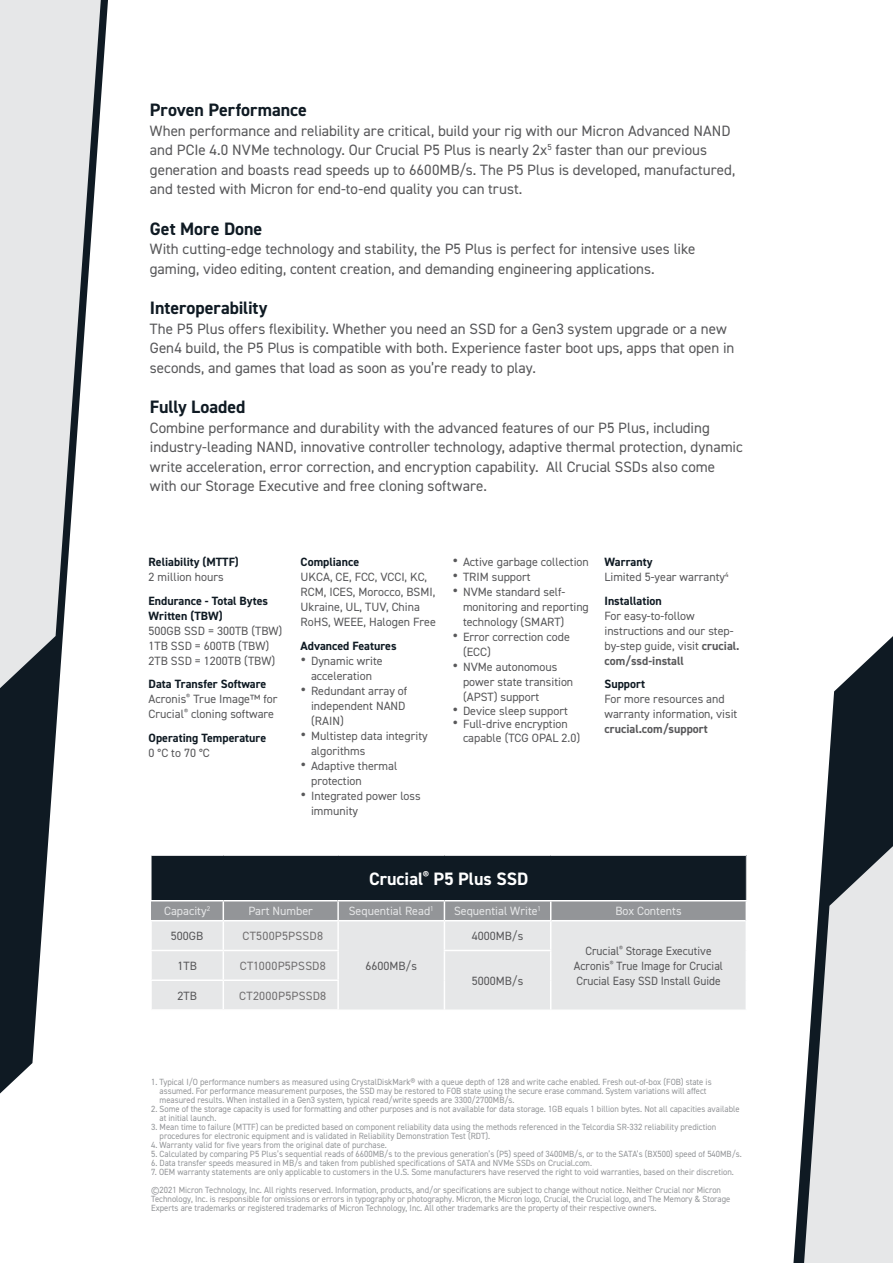
<style>
.page{position:relative;width:893px;height:1263px;background:#fff}
.page>*{position:absolute;margin:0;border:0;box-sizing:border-box;transform-origin:0 0}
.t1{font:700 18px "DIN2014";color:#0f1a23}
.t2{font:700 18px "DIN2014";color:#fff}
.t3{font:15px/19.5px "DIN2014";color:#58585a}
.t4{font:12px/15px "DIN2014";color:#58585a}
.t5{font:700 12px/15px "DIN2014";color:#0f1a23}
.t6{font:12px/15px "DIN2014";color:#58585a;text-align:center;scale:.95 1}
.t7{font:12px "DIN2014";color:#e6e7e8}
.t8{font:12px "DIN2014";letter-spacing:.015em;color:#716f70}
.t9{font:700 12px "DIN2014";color:#58585a}
.t10{font:9px/9px "DIN2014";color:#939598;scale:.95 1}
.s1{font-weight:700;color:#0f1a23}
.s2{font-family:"Intelo Alt";font-weight:500;font-size:15px}
.s3{font-weight:700}
</style>
<div class="page">
<svg style="left:0;top:0;width:108px;height:1093px"></svg>
<svg style="left:0;top:0;width:101px;height:688px;fill:#e6e7e8"></svg>
<svg style="left:793px;top:636px;width:100px;height:627px"></svg>
<svg style="left:804px;top:846px;width:89px;height:417px;background:#c8cacc"></svg>
<div style="left:151px;top:855px;width:595px;height:46px;background:#0f1a23"></div>
<hr style="left:151px;top:855px;width:72px;height:1px;background:#fff">
<hr style="left:151px;top:856px;width:1px;height:44px;background:#fff">
<hr style="left:223px;top:855px;width:115px;height:1px;background:#fff">
<hr style="left:338px;top:855px;width:106px;height:1px;background:#fff">
<hr style="left:444px;top:855px;width:107px;height:1px;background:#fff">
<hr style="left:551px;top:855px;width:196px;height:1px;background:#fff">
<hr style="left:746px;top:856px;width:1px;height:44px;background:#e6e7e8">
<hr style="left:151px;top:900px;width:72px;height:1px;background:#fff">
<hr style="left:223px;top:900px;width:114px;height:1px;background:#fff">
<hr style="left:550px;top:900px;width:197px;height:1px;background:#fff">
<hr style="left:337px;top:900px;width:107px;height:1px;background:#fff">
<hr style="left:444px;top:900px;width:106px;height:1px;background:#fff">
<svg style="left:151px;top:901px;width:595px;height:108px;background:#d8dadb"></svg>
<hr style="left:550px;top:980px;width:1px;height:30px;background:#fff">
<h1 class="t1" style="left:150px;top:98px;width:159px">Proven Performance</h1>
<p class="t3" style="left:150px;top:120px;width:587px">When performance and reliability are critical, build your rig with our Micron Advanced NAND and PCIe 4.0 NVMe technology. Our Crucial P5 Plus is nearly 2x<sup>5</sup> faster than our previous generation and boasts read speeds up to 6600MB/s. The P5 Plus is developed, manufactured, and tested with Micron for end-to-end quality you can trust.</p>
<h1 class="t1" style="left:150px;top:216px;width:114px">Get More Done</h1>
<h2 class="t3" style="left:150px;top:239px;width:547px">With cutting-edge technology and stability, the P5 Plus is perfect for intensive uses like gaming, video editing, content creation, and demanding engineering applications.</h2>
<h1 class="t1" style="left:150px;top:296px;width:119px">Interoperability</h1>
<p class="t3" style="left:150px;top:318px;width:586px">The P5 Plus offers flexibility. Whether you need an SSD for a Gen3 system upgrade or a new<br>Gen4 build, the P5 Plus is compatible with both. Experience faster boot ups, apps that open in seconds, and games that load as soon as you’re ready to play.</p>
<h1 class="t1" style="left:150px;top:395px;width:97px">Fully Loaded</h1>
<p class="t3" style="left:150px;top:417px;width:594px">Combine performance and durability with the advanced features of our P5 Plus, including industry-leading NAND, innovative controller technology, adaptive thermal protection, dynamic write acceleration, error correction, and encryption capability. All Crucial SSDs also come with our Storage Executive and free cloning software.</p>
<h3 class="t5" style="left:149px;top:555px;width:92px">Reliability (MTTF)</h3>
<h3 class="t4" style="left:149px;top:569px;width:77px">2 million hours</h3>
<h3 class="t5" style="left:149px;top:593px;width:121px">Endurance - Total Bytes<br>Written (TBW)</h3>
<h3 class="t4" style="left:149px;top:623px;width:135px">500GB SSD = 300TB (TBW)<br>1TB SSD = 600TB (TBW)<br>2TB SSD = 1200TB (TBW)</h3>
<h3 class="t4" style="left:149px;top:677px;width:130px"><span class="s1">Data Transfer Software<br></span>Acronis<sup>®</sup> True Image™ for<br>Crucial<sup>®</sup> cloning software</h3>
<h3 class="t5" style="left:149px;top:730px;width:119px">Operating Temperature</h3>
<h3 class="t4" style="left:149px;top:745px;width:62px">0 °C to 70 °C</h3>
<h3 class="t5" style="left:301px;top:555px;width:60px">Compliance</h3>
<h3 class="t4" style="left:301px;top:570px;width:137px">UKCA, CE, FCC, VCCI, KC,<br>RCM, ICES, Morocco, BSMI,<br>Ukraine, UL, TUV, China<br>RoHS, WEEE, Halogen Free</h3>
<h3 class="t5" style="left:301px;top:638px;width:98px">Advanced Features</h3>
<h3 class="t4" style="left:301px;top:653px;width:84px;text-align:center"><span class="s2">•</span> Dynamic write acceleration</h3>
<h3 class="t4" style="left:311px;top:683px;width:98px;text-indent:-10px"><span class="s2">•</span> Redundant array of independent NAND (RAIN)</h3>
<h3 class="t4" style="left:311px;top:728px;width:118px;text-indent:-10px"><span class="s2">•</span> Multistep data integrity algorithms</h3>
<h3 class="t4" style="left:311px;top:758px;width:88px;text-indent:-10px"><span class="s2">•</span> Adaptive thermal protection</h3>
<h3 class="t4" style="left:311px;top:788px;width:111px;text-indent:-10px"><span class="s2">•</span> Integrated power loss immunity</h3>
<h3 class="t4" style="left:452px;top:555px;width:138px"><span class="s2">•</span> Active garbage collection</h3>
<h3 class="t4" style="left:452px;top:570px;width:80px"><span class="s2">•</span> TRIM support</h3>
<h3 class="t4" style="left:463px;top:585px;width:127px;text-indent:-10px"><span class="s2">•</span> NVMe standard self&shy;monitoring and reporting technology (SMART)</h3>
<h3 class="t4" style="left:463px;top:630px;width:108px;text-indent:-10px"><span class="s2">•</span> Error correction code (ECC)</h3>
<h3 class="t4" style="left:463px;top:660px;width:112px;text-indent:-10px"><span class="s2">•</span> NVMe autonomous power state transition (APST) support</h3>
<h3 class="t4" style="left:452px;top:703px;width:117px"><span class="s2">•</span> Device sleep support</h3>
<h3 class="t4" style="left:463px;top:717px;width:119px;line-height:13.5px;text-indent:-10px"><span class="s2">•</span> Full-drive encryption capable (TCG OPAL 2.0)</h3>
<h3 class="t4" style="left:604px;top:555px;width:126px"><span class="s1">Warranty<br></span>Limited 5-year warranty<sup>4</sup></h3>
<h3 class="t5" style="left:604px;top:593px;width:59px">Installation</h3>
<h3 class="t4" style="left:604px;top:608px;width:137px">For easy-to-follow instructions and our step&shy;by-step guide, visit <span class="s3">crucial. com/ssd-install</span></h3>
<h3 class="t5" style="left:604px;top:677px;width:42px">Support</h3>
<h3 class="t4" style="left:604px;top:692px;width:134px">For more resources and warranty information, visit</h3>
<h3 class="t9" style="left:604px;top:721px;width:105px">crucial.com/support</h3>
<h1 class="t2" style="left:369px;top:867px;width:161px">Crucial<sup>®</sup> P5 Plus SSD</h1>
<h3 class="t7" style="left:164px;top:903px;width:48px">Capacity<sup>2</sup></h3>
<h3 class="t7" style="left:248px;top:903px;width:66px">Part Number</h3>
<h3 class="t7" style="left:349px;top:903px;width:86px">Sequential Read<sup>1</sup></h3>
<h3 class="t7" style="left:454px;top:903px;width:89px">Sequential Write<sup>1</sup></h3>
<h3 class="t7" style="left:615px;top:903px;width:68px">Box Contents</h3>
<h3 class="t4" style="left:171px;top:928px;width:34px">500GB</h3>
<h3 class="t8" style="left:242px;top:929px;width:82px">CT500P5PSSD8</h3>
<h3 class="t4" style="left:365px;top:958px;width:53px">6600MB/s</h3>
<h3 class="t4" style="left:472px;top:928px;width:53px">4000MB/s</h3>
<h3 class="t6" style="left:574px;top:943px;width:158px">Crucial<sup>®</sup> Storage Executive<br>Acronis<sup>®</sup> True Image for Crucial<br>Crucial Easy SSD Install Guide</h3>
<h3 class="t4" style="left:177px;top:958px;width:21px">1TB</h3>
<h3 class="t8" style="left:240px;top:958px;width:87px">CT1000P5PSSD8</h3>
<h3 class="t4" style="left:472px;top:973px;width:53px">5000MB/s</h3>
<h3 class="t4" style="left:177px;top:988px;width:21px">2TB</h3>
<h3 class="t8" style="left:239px;top:988px;width:88px">CT2000P5PSSD8</h3>
<p class="t10" style="left:160px;top:1078px;width:583px;text-indent:-8px">1. Typical I/O performance numbers as measured using CrystalDiskMark® with a queue depth of 128 and write cache enabled. Fresh out-of-box (FOB) state is assumed. For performance measurement purposes, the SSD may be restored to FOB state using the secure erase command. System variations will affect measured results. When installed in a Gen3 system, typical read/write speeds are 3300/2700MB/s.</p>
<p class="t10" style="left:160px;top:1105px;width:612px;text-indent:-8px">2. Some of the storage capacity is used for formatting and other purposes and is not available for data storage. 1GB equals 1 billion bytes. Not all capacities available at initial launch.</p>
<p class="t10" style="left:160px;top:1123px;width:587px;text-indent:-8px">3. Mean time to failure (MTTF) can be predicted based on component reliability data using the methods referenced in the Telcordia SR-332 reliability prediction procedures for electronic equipment and is validated in Reliability Demonstration Test (RDT).</p>
<p class="t10" style="left:151px;top:1141px;width:250px">4. Warranty valid for five years from the original date of purchase.</p>
<p class="t10" style="left:151px;top:1150px;width:623px">5. Calculated by comparing P5 Plus’s sequential reads of 6600MB/s to the previous generation’s (P5) speed of 3400MB/s, or to the SATA’s (BX500) speed of 540MB/s.</p>
<p class="t10" style="left:151px;top:1159px;width:466px">6. Data transfer speeds measured in MB/s and taken from published specifications of SATA and NVMe SSDs on Crucial.com.</p>
<p class="t10" style="left:151px;top:1163px;width:615px;line-height:18px">7. OEM warranty statements are only applicable to customers in the U.S. Some manufacturers have reserved the right to void warranties, based on their discretion. ©2021 Micron Technology, Inc. All rights reserved. Information, products, and/or specifications are subject to change without notice. Neither Crucial nor Micron</p>
<p class="t10" style="left:151px;top:1195px;width:611px">Technology, Inc. is responsible for omissions or errors in typography or photography. Micron, the Micron logo, Crucial, the Crucial logo, and The Memory &amp; Storage<br>Experts are trademarks or registered trademarks of Micron Technology, Inc. All other trademarks are the property of their respective owners.</p>
</div>
